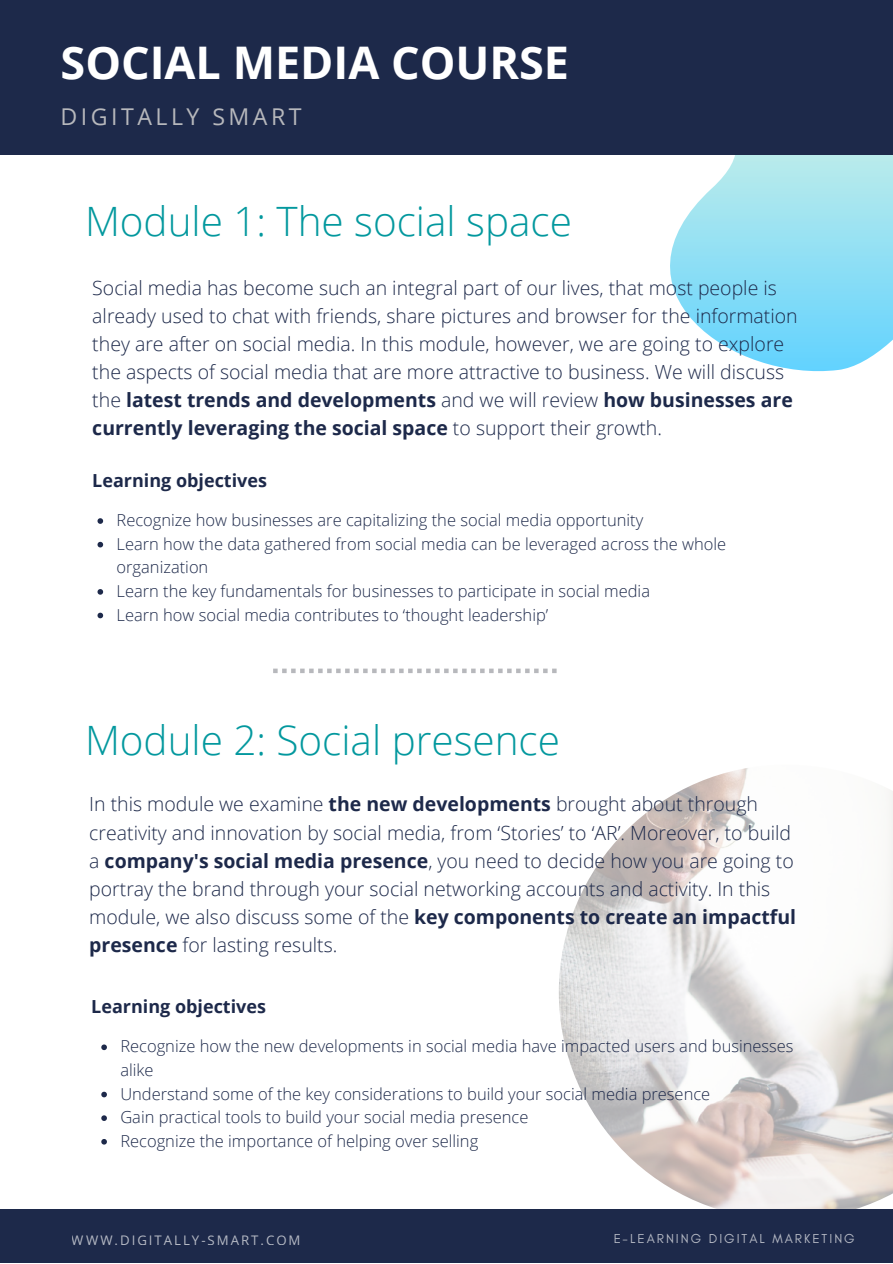
<style>
.page{position:relative;width:893px;height:1264px;background:#fff}
.page>*{position:absolute;margin:0;border:0;box-sizing:border-box;transform-origin:0 0}
.t1{font:700 45px "Open Sans";color:#fff}
.t2{font:300 40.5px "Open Sans";color:#03989e}
.t3{font:23.1px "Open Sans";letter-spacing:.15em;color:#b7b8bc}
.t4{font:300 19.5px/28px "Open Sans";color:#1d294a}
.t5{font:700 18px "Open Sans";color:#1d294a}
.t6{font:300 16.5px/23.5px "Open Sans";color:#1d294a}
.t7{font:13.2px "Glacial Indifference";letter-spacing:.15em;color:#fff}
.t8{font:13.2px "Open Sans";letter-spacing:.15em;color:#fff}
.s1{font-weight:700}
</style>
<div class="page">
<svg style="left:670px;top:155px;width:222px;height:217px"></svg>
<div style="left:0;top:0;width:892px;height:155px;background:#1d294a"></div>
<svg style="left:273px;top:668px;width:283px;height:5px"></svg>
<svg style="left:97px;top:518px;width:6px;height:6px"></svg>
<svg style="left:97px;top:542px;width:6px;height:5px"></svg>
<svg style="left:97px;top:589px;width:6px;height:5px"></svg>
<svg style="left:97px;top:612px;width:6px;height:6px"></svg>
<img style="left:559px;top:768px;width:333px;height:441px">
<svg style="left:101px;top:1044px;width:6px;height:6px"></svg>
<svg style="left:101px;top:1091px;width:6px;height:6px"></svg>
<svg style="left:101px;top:1115px;width:6px;height:5px"></svg>
<svg style="left:101px;top:1139px;width:6px;height:5px"></svg>
<div style="left:0;top:1209px;width:892px;height:53px;background:#1d294a"></div>
<h1 class="t1" style="left:61px;top:31px;width:510px">SOCIAL MEDIA COURSE</h1>
<p class="t3" style="left:61px;top:100px;width:242px">DIGITALLY SMART</p>
<h2 class="t2" style="left:85px;top:193px;width:488px">Module 1: The social space</h2>
<p class="t4" style="left:92px;top:273px;width:707px">Social media has become such an integral part of our lives, that most people is already used to chat with friends, share pictures and browser for the information they are after on social media. In this module, however, we are going to explore the aspects of social media that are more attractive to business. We will discuss the <span class="s1">latest trends and developments</span> and we will review <span class="s1">how businesses are currently leveraging the social space</span> to support their growth.</p>
<p class="t5" style="left:92px;top:467px;width:176px">Learning objectives</p>
<p class="t6" style="left:116px;top:508px;width:611px">Recognize how businesses are capitalizing the social media opportunity<br>Learn how the data gathered from social media can be leveraged across the whole organization<br>Learn the key fundamentals for businesses to participate in social media<br>Learn how social media contributes to ‘thought leadership’</p>
<h2 class="t2" style="left:85px;top:711px;width:476px">Module 2: Social presence</h2>
<p class="t4" style="left:89px;top:789px;width:708px">In this module we examine <span class="s1">the new developments</span> brought about through creativity and innovation by social media, from ‘Stories’ to ‘AR’. Moreover, to build a <span class="s1">company's social media presence</span>, you need to decide how you are going to portray the brand through your social networking accounts and activity. In this module, we also discuss some of the <span class="s1">key components to create an impactful presence</span> for lasting results.</p>
<p class="t5" style="left:91px;top:993px;width:176px">Learning objectives</p>
<p class="t6" style="left:120px;top:1034px;width:674px">Recognize how the new developments in social media have impacted users and businesses alike<br>Understand some of the key considerations to build your social media presence<br>Gain practical tools to build your social media presence<br>Recognize the importance of helping over selling</p>
<p class="t8" style="left:58px;top:1226px;width:230px">WWW.DIGITALLY-SMART.COM</p>
<p class="t7" style="left:599px;top:1226px;width:243px">E-LEARNING DIGITAL MARKETING</p>
<p class="t8" style="left:72px;top:1230px;width:230px">WWW.DIGITALLY-SMART.COM</p>
<p class="t7" style="left:613px;top:1230px;width:243px">E-LEARNING DIGITAL MARKETING</p>
</div>
